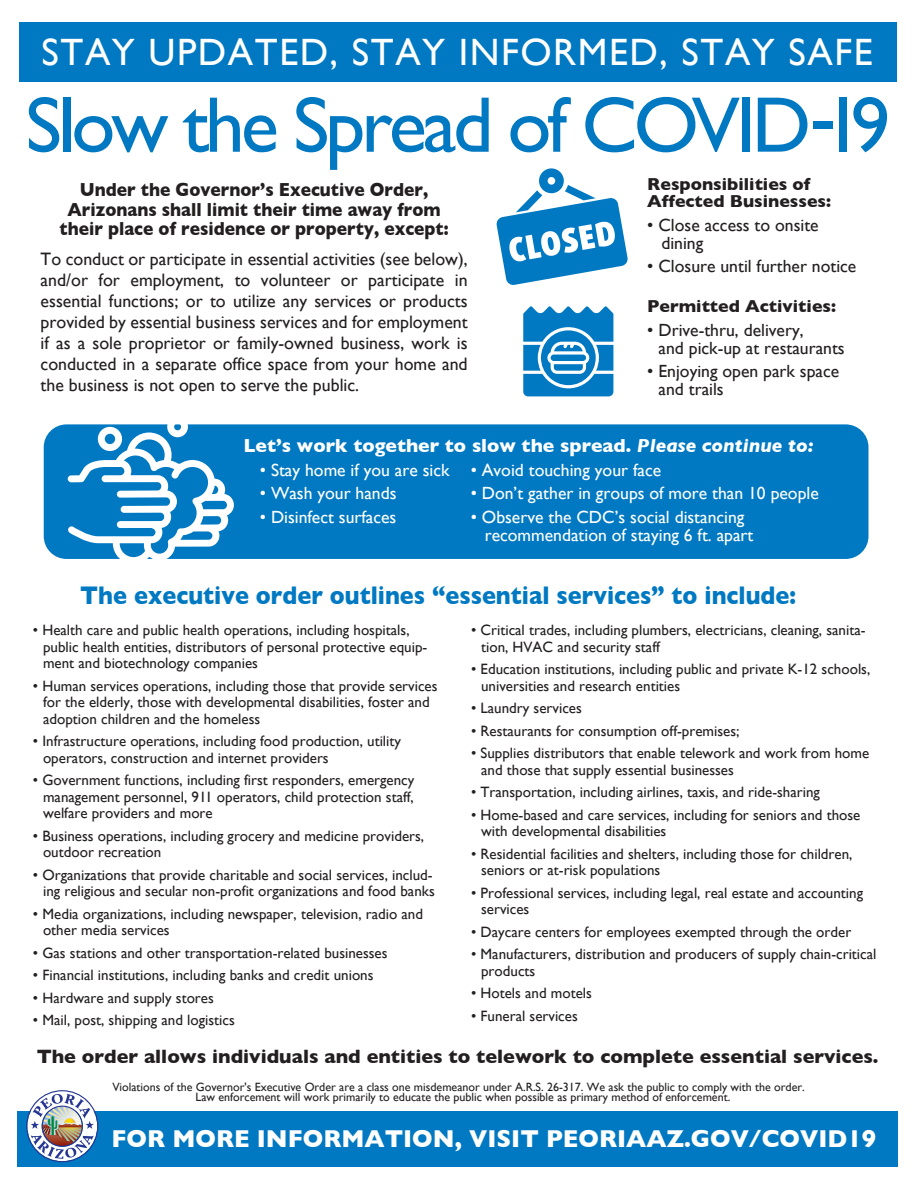
<style>
.page{position:relative;width:918px;height:1188px;background:#fff}
.page>*{position:absolute;margin:0;border:0;box-sizing:border-box;transform-origin:0 0}
.t1{font:79.2px "Gill Sans";letter-spacing:-.05em;color:#0079c2}
.t2{font:38.1px "Gill Sans";letter-spacing:.04em;color:#fff}
.t3{font:700 25.95px "Gill Sans";color:#0079c2;scale:.9 1}
.t4{font:700 24.9px "Gill Sans";color:#fff}
.t5{font:700 19.65px "Gill Sans";color:#231f20}
.t6{font:700 19.2px/19.2px "Gill Sans";color:#231f20;text-align:center;scale:.9 1}
.t7{font:700 19.2px "Gill Sans";color:#fff}
.t8{font:18px/21px "Gill Sans";color:#231f20;text-align:justify}
.t9{font:17.7px/17.7px "Gill Sans";color:#fff}
.t10{font:17.7px/17.7px "Gill Sans";color:#231f20}
.t11{font:700 17.7px/17.7px "Gill Sans";color:#231f20}
.t12{font:15px/16.5px "Gill Sans";color:#231f20}
.t13{font:12px/10.5px "Gill Sans";color:#231f20}
.s1{font-style:italic}
</style>
<div class="page">
<div style="left:44px;top:424px;width:824px;height:135px;background:#0079c2;border-radius:23px"></div>
<svg style="left:68px;top:424px;width:166px;height:135px"></svg>
<svg style="left:496px;top:168px;width:132px;height:117px"></svg>
<svg style="left:523px;top:306px;width:90px;height:90px"></svg>
<div style="left:17px;top:1111px;width:881px;height:56px;background:#0079c2"></div>
<div style="left:19px;top:23px;width:877px;height:59px;background:#0079c2"></div>
<img style="left:26px;top:1090px;width:72px;height:72px">
<h2 class="t2" style="left:42px;top:29px;width:833px">STAY UPDATED, STAY INFORMED, STAY SAFE</h2>
<h1 class="t1" style="left:26px;top:78px;width:866px">Slow the Spread of COVID-19</h1>
<p class="t6" style="left:60px;top:180px;width:434px">Under the Governor’s Executive Order,<br>Arizonans shall limit their time away from their place of residence or property, except:</p>
<p class="t8" style="left:41px;top:248px;width:429px">To conduct or participate in essential activities (see below), and/or for employment, to volunteer or participate in essential functions; or to utilize any services or products provided by essential business services and for employment if as a sole proprietor or family-owned business, work is conducted in a separate office space from your home and the business is not open to serve the public.</p>
<p class="t11" style="left:647px;top:175px;width:185px">Responsibilities of<br>Affected Businesses:</p>
<p class="t10" style="left:661px;top:216px;width:159px;text-indent:-14px">• Close access to onsite dining</p>
<p class="t10" style="left:647px;top:257px;width:211px">• Closure until further notice</p>
<p class="t11" style="left:647px;top:297px;width:190px">Permitted Activities:</p>
<p class="t10" style="left:659px;top:321px;width:188px;text-indent:-11px">• Drive-thru, delivery,<br>and pick-up at restaurants</p>
<p class="t10" style="left:659px;top:362px;width:182px;text-indent:-11px">• Enjoying open park space and trails</p>
<p class="t7" style="left:243px;top:431px;width:572px">Let’s work together to slow the spread. <span class="s1">Please continue to:</span></p>
<p class="t9" style="left:260px;top:461px;width:191px">• Stay home if you are sick</p>
<p class="t9" style="left:260px;top:484px;width:138px">• Wash your hands</p>
<p class="t9" style="left:260px;top:508px;width:138px">• Disinfect surfaces</p>
<p class="t9" style="left:471px;top:461px;width:192px">• Avoid touching your face</p>
<p class="t9" style="left:471px;top:484px;width:350px">• Don’t gather in groups of more than 10 people</p>
<p class="t9" style="left:485px;top:508px;width:270px;text-indent:-14px">• Observe the CDC’s social distancing recommendation of staying 6 ft. apart</p>
<h3 class="t3" style="left:80px;top:575px;width:797px">The executive order outlines “essential services” to include:</h3>
<p class="t12" style="left:481px;top:622px;width:386px;text-indent:-10px">• Critical trades, including plumbers, electricians, cleaning, sanita&shy;tion, HVAC and security staff</p>
<p class="t12" style="left:481px;top:661px;width:391px;text-indent:-10px">• Education institutions, including public and private K-12 schools, universities and research entities</p>
<p class="t12" style="left:471px;top:700px;width:112px">• Laundry services</p>
<p class="t12" style="left:471px;top:722px;width:270px">• Restaurants for consumption off-premises;</p>
<p class="t12" style="left:481px;top:745px;width:390px;text-indent:-10px">• Supplies distributors that enable telework and work from home and those that supply essential businesses</p>
<p class="t12" style="left:471px;top:784px;width:350px">• Transportation, including airlines, taxis, and ride-sharing</p>
<p class="t12" style="left:481px;top:806px;width:381px;text-indent:-10px">• Home-based and care services, including for seniors and those with developmental disabilities</p>
<p class="t12" style="left:481px;top:845px;width:373px;text-indent:-10px">• Residential facilities and shelters, including those for children, seniors or at-risk populations</p>
<p class="t12" style="left:481px;top:884px;width:384px;text-indent:-10px">• Professional services, including legal, real estate and accounting services</p>
<p class="t12" style="left:471px;top:923px;width:382px">• Daycare centers for employees exempted through the order</p>
<p class="t12" style="left:481px;top:946px;width:397px;text-indent:-10px">• Manufacturers, distribution and producers of supply chain-critical products</p>
<p class="t12" style="left:471px;top:985px;width:122px">• Hotels and motels</p>
<p class="t12" style="left:471px;top:1007px;width:108px">• Funeral services</p>
<p class="t12" style="left:43px;top:622px;width:386px;text-indent:-10px">• Health care and public health operations, including hospitals, public health entities, distributors of personal protective equip&shy;ment and biotechnology companies</p>
<p class="t12" style="left:43px;top:677px;width:396px;text-indent:-10px">• Human services operations, including those that provide services for the elderly, those with developmental disabilities, foster and adoption children and the homeless</p>
<p class="t12" style="left:43px;top:733px;width:360px;text-indent:-10px">• Infrastructure operations, including food production, utility operators, construction and internet providers</p>
<p class="t12" style="left:43px;top:772px;width:373px;text-align:justify;text-indent:-10px">• Government functions, including first responders, emergency management personnel, 911 operators, child protection staff, welfare providers and more</p>
<p class="t12" style="left:43px;top:827px;width:383px;text-indent:-10px">• Business operations, including grocery and medicine providers, outdoor recreation</p>
<p class="t12" style="left:33px;top:866px;width:403px;text-align:right">• Organizations that provide charitable and social services, includ&shy;ing religious and secular non-profit organizations and food banks</p>
<p class="t12" style="left:43px;top:905px;width:382px;text-indent:-10px">• Media organizations, including newspaper, television, radio and other media services</p>
<p class="t12" style="left:33px;top:944px;width:356px">• Gas stations and other transportation-related businesses</p>
<p class="t12" style="left:33px;top:967px;width:342px">• Financial institutions, including banks and credit unions</p>
<p class="t12" style="left:33px;top:989px;width:182px">• Hardware and supply stores</p>
<p class="t12" style="left:33px;top:1012px;width:203px">• Mail, post, shipping and logistics</p>
<h3 class="t5" style="left:37px;top:1041px;width:843px">The order allows individuals and entities to telework to complete essential services.</h3>
<p class="t13" style="left:196px;top:1081px;width:611px;text-indent:-83px">Violations of the Governor's Executive Order are a class one misdemeanor under A.R.S. 26-317. We ask the public to comply with the order.<br>Law enforcement will work primarily to educate the public when possible as primary method of enforcement.</p>
<h3 class="t4" style="left:112px;top:1118px;width:766px">FOR MORE INFORMATION, VISIT PEORIAAZ.GOV/COVID19</h3>
</div>
